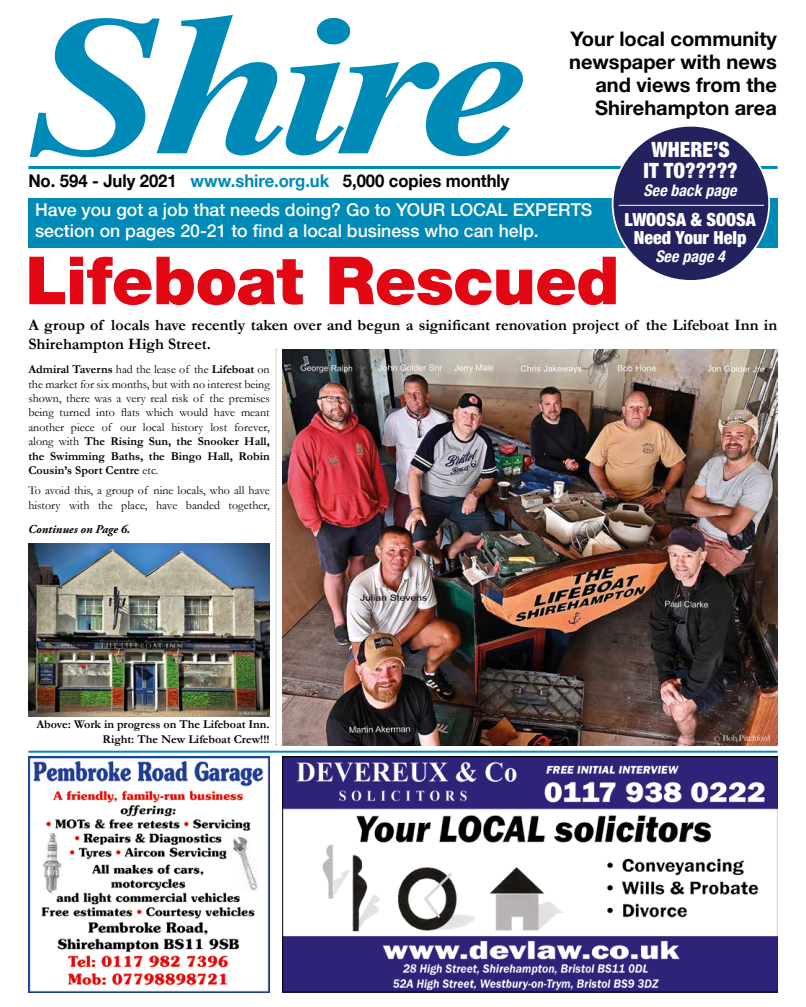
<style>
.page{position:relative;width:806px;height:1007px;background:#fff}
.page>*{position:absolute;margin:0;border:0;box-sizing:border-box;transform-origin:0 0}
.t1{font:italic 700 198px "Times";letter-spacing:-.05em;color:#008ab7;scale:1.25 1}
.t2{font:900 66.5px "Helvetica Neue LTW1 G";letter-spacing:-.015em;color:#e30613}
.t3{font:900 condensed 21px/21px "Helvetica Neue LTW1 G";color:#fff;text-align:center}
.t4{font:700 20px/23px "Helvetica Neue LTW1 G";color:#000;text-align:right}
.t5{font:900 condensed 18px/18px "Helvetica Neue LTW1 G";color:#fff;text-align:center}
.t6{font:500 17.7px/21.2px "Helvetica Neue LTW1 G";color:#fff}
.t7{font:700 17.5px "Helvetica Neue LTW1 G";letter-spacing:-.005em;color:#000;scale:.95 1}
.t8{font:700 16px/19.2px "Garamond";color:#000}
.t9{font:italic 700 condensed 16px "Helvetica Neue LTW1 G";color:#fff}
.t10{font:12px/14.4px "Garamond";color:#000;text-align:justify}
.t11{font:700 12px/14.4px "Garamond";color:#000;text-align:right}
.t12{font:italic 700 12px "Adobe Garamond Pro";color:#000}
.s1{color:#008ab7}
.s2{font-weight:700}
</style>
<div class="page">
<hr style="left:28px;top:166px;width:749px;height:3px;background:#008ab7">
<div style="left:28px;top:198px;width:749px;height:49px;background:#008ab7"></div>
<img style="left:28px;top:756px;width:242px;height:236px">
<img style="left:282px;top:756px;width:495px;height:236px">
<hr style="left:28px;top:750px;width:749px;height:2px;background:#008ab7">
<svg style="left:275px;top:349px;width:2px;height:396px"></svg>
<img style="left:282px;top:349px;width:494px;height:396px">
<img style="left:29px;top:544px;width:241px;height:172px">
<div style="left:612px;top:126px;width:156px;height:155px;background:#21225e;border-radius:50%"></div>
<hr style="left:618px;top:205px;width:145px;height:1px;background:#fff">
<h1 class="t1" style="left:28px;top:-99px;width:402px">Shire</h1>
<h3 class="t7" style="left:28px;top:170px;width:507px">No. 594 - July 2021 <span class="s1">www.shire.org.uk</span> 5,000 copies monthly</h3>
<h3 class="t4" style="left:569px;top:27px;width:209px">Your local community newspaper with news and views from the<br>Shirehampton area</h3>
<h3 class="t3" style="left:643px;top:139px;width:96px">WHERE’S<br>IT TO?????</h3>
<h3 class="t9" style="left:643px;top:181px;width:95px">See back page</h3>
<h3 class="t5" style="left:624px;top:210px;width:133px">LWOOSA &amp; SOOSA<br>Need Your Help</h3>
<h3 class="t9" style="left:655px;top:246px;width:71px">See page 4</h3>
<h3 class="t6" style="left:35px;top:199px;width:558px">Have you got a job that needs doing? Go to YOUR LOCAL EXPERTS section on pages 20-21 to find a local business who can help.</h3>
<h2 class="t2" style="left:26px;top:240px;width:595px">Lifeboat Rescued</h2>
<h3 class="t8" style="left:28px;top:315px;width:749px">A group of locals have recently taken over and begun a significant renovation project of the Lifeboat Inn in<br>Shirehampton High Street.</h3>
<p class="t10" style="left:28px;top:362px;width:243px"><span class="s2">Admiral Taverns</span> had the lease of the <span class="s2">Lifeboat</span> on the market for six months, but with no interest being shown, there was a very real risk of the premises being turned into flats which would have meant another piece of our local history lost forever, along with <span class="s2">The Rising Sun, the Snooker Hall, the Swimming Baths, the Bingo Hall, Robin Cousin’s Sport Centre</span> etc.</p>
<p class="t10" style="left:28px;top:483px;width:243px">To avoid this, a group of nine locals, who all have history with the place, have banded together,</p>
<p class="t12" style="left:28px;top:522px;width:103px">Continues on Page 6.</p>
<p class="t11" style="left:36px;top:717px;width:235px">Above: Work in progress on The Lifeboat Inn.<br>Right: The New Lifeboat Crew!!!</p>
</div>
